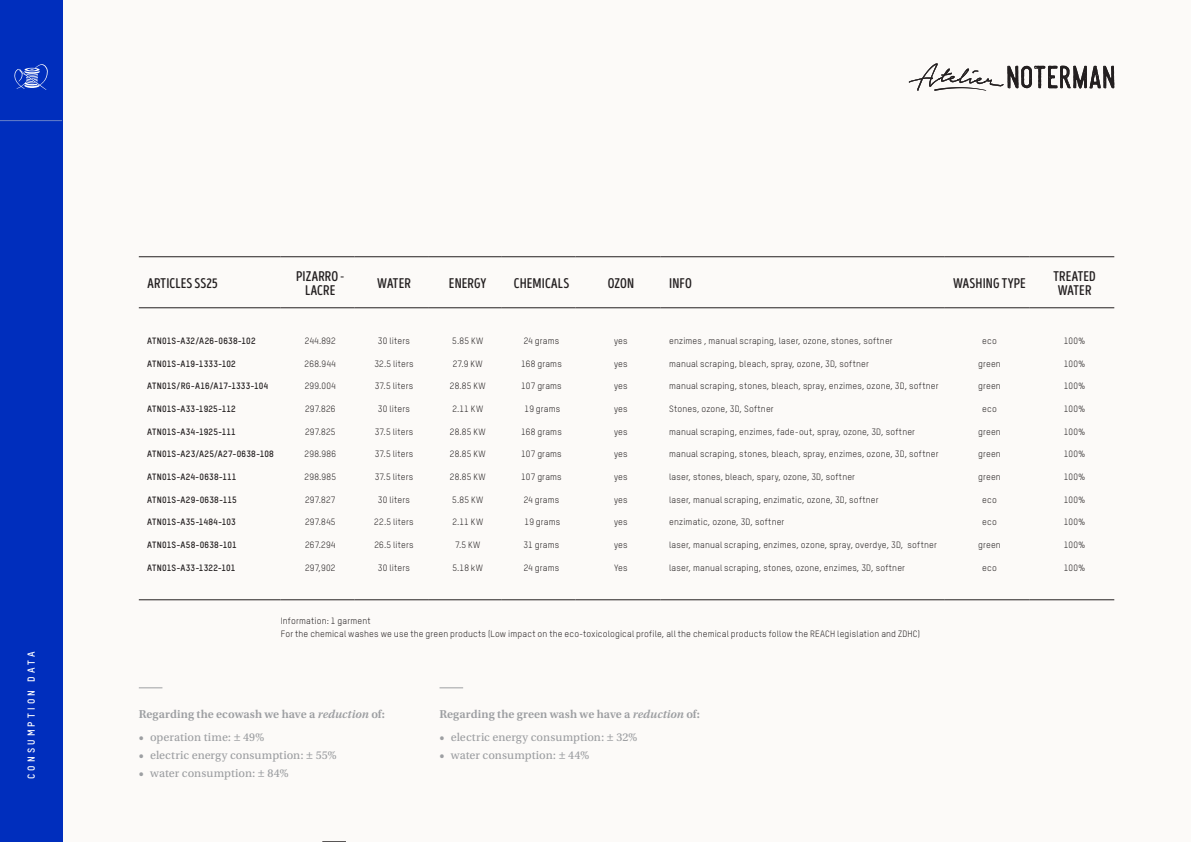
<style>
.page{position:relative;width:1191px;height:842px;background:#fcfaf8}
.page>*{position:absolute;margin:0;border:0;box-sizing:border-box;transform-origin:0 0}
.t1{font:14px/14px "Intro Head B Base";letter-spacing:.005em;color:#231f20;text-align:center}
.t2{font:12px "Utopia Std Capt";color:#9d9fa2}
.t3{font:600 12px "Utopia Std";letter-spacing:.005em;color:#9d9fa2}
.t4{font:700 10px "TSTARPRO";letter-spacing:.31em;color:#fff}
.t5{font:9px "TSTARPRO";letter-spacing:.02em;color:#231f20}
.t6{font:700 9px "TSTARPRO";letter-spacing:.015em;color:#231f20}
.s1{font-style:italic}
</style>
<div class="page">
<hr style="left:139px;top:256px;width:142px;height:1px;background:#231f20">
<hr style="left:281px;top:256px;width:73px;height:1px;background:#231f20">
<hr style="left:354px;top:256px;width:74px;height:1px;background:#231f20">
<hr style="left:428px;top:256px;width:74px;height:1px;background:#231f20">
<hr style="left:502px;top:256px;width:73px;height:1px;background:#231f20">
<hr style="left:575px;top:256px;width:85px;height:1px;background:#231f20">
<hr style="left:660px;top:256px;width:284px;height:1px;background:#231f20">
<hr style="left:944px;top:256px;width:85px;height:1px;background:#231f20">
<hr style="left:1029px;top:256px;width:85px;height:1px;background:#231f20">
<hr style="left:139px;top:307px;width:142px;height:1px;background:#231f20">
<hr style="left:281px;top:307px;width:73px;height:1px;background:#231f20">
<hr style="left:354px;top:307px;width:74px;height:1px;background:#231f20">
<hr style="left:428px;top:307px;width:74px;height:1px;background:#231f20">
<hr style="left:502px;top:307px;width:73px;height:1px;background:#231f20">
<hr style="left:575px;top:307px;width:85px;height:1px;background:#231f20">
<hr style="left:660px;top:307px;width:284px;height:1px;background:#231f20">
<hr style="left:944px;top:307px;width:85px;height:1px;background:#231f20">
<hr style="left:1029px;top:307px;width:85px;height:1px;background:#231f20">
<hr style="left:139px;top:599px;width:142px;height:1px;background:#231f20">
<hr style="left:281px;top:599px;width:73px;height:1px;background:#231f20">
<hr style="left:354px;top:599px;width:74px;height:1px;background:#231f20">
<hr style="left:428px;top:599px;width:74px;height:1px;background:#231f20">
<hr style="left:502px;top:599px;width:73px;height:1px;background:#231f20">
<hr style="left:575px;top:599px;width:85px;height:1px;background:#231f20">
<hr style="left:660px;top:599px;width:284px;height:1px;background:#231f20">
<hr style="left:944px;top:599px;width:85px;height:1px;background:#231f20">
<hr style="left:1029px;top:599px;width:85px;height:1px;background:#231f20">
<svg style="left:908px;top:63px;width:206px;height:28px"></svg>
<div style="left:0;top:0;width:62px;height:842px;background:#002ebd"></div>
<hr style="left:0;top:120px;width:62px;height:1px;background:#d1d2d4">
<svg style="left:14px;top:64px;width:34px;height:26px"></svg>
<svg style="left:322px;top:841px;width:24px;height:1px"></svg>
<svg style="left:139px;top:688px;width:23px;height:1px"></svg>
<svg style="left:439px;top:688px;width:24px;height:1px"></svg>
<p class="t4" style="left:25px;top:779px;width:129px;rotate:-90deg">CONSUMPTION DATA</p>
<p class="t1" style="left:147px;top:276px;width:72px">ARTICLES SS25</p>
<p class="t1" style="left:296px;top:269px;width:50px">PIZARRO -<br>LACRE</p>
<p class="t1" style="left:377px;top:276px;width:35px">WATER</p>
<p class="t1" style="left:449px;top:276px;width:39px">ENERGY</p>
<p class="t1" style="left:514px;top:276px;width:57px">CHEMICALS</p>
<p class="t1" style="left:607px;top:276px;width:28px">OZON</p>
<p class="t1" style="left:669px;top:276px;width:24px">INFO</p>
<p class="t1" style="left:953px;top:276px;width:74px">WASHING TYPE</p>
<p class="t1" style="left:1053px;top:269px;width:44px">TREATED<br>WATER</p>
<p class="t6" style="left:147px;top:335px;width:110px">ATN01S-A32/A26-0638-102</p>
<p class="t5" style="left:305px;top:335px;width:33px">244.892</p>
<p class="t5" style="left:378px;top:335px;width:34px">30 liters</p>
<p class="t5" style="left:452px;top:335px;width:32px">5.85 KW</p>
<p class="t5" style="left:524px;top:335px;width:37px">24 grams</p>
<p class="t5" style="left:614px;top:335px;width:15px">yes</p>
<p class="t5" style="left:669px;top:335px;width:225px">enzimes , manual scraping, laser, ozone, stones, softner</p>
<p class="t5" style="left:982px;top:335px;width:16px">eco</p>
<p class="t5" style="left:1063px;top:335px;width:23px">100%</p>
<p class="t6" style="left:147px;top:358px;width:90px">ATN01S-A19-1333-102</p>
<p class="t5" style="left:305px;top:358px;width:33px">268.944</p>
<p class="t5" style="left:374px;top:358px;width:41px">32.5 liters</p>
<p class="t5" style="left:453px;top:358px;width:32px">27.9 KW</p>
<p class="t5" style="left:521px;top:358px;width:42px">168 grams</p>
<p class="t5" style="left:614px;top:358px;width:15px">yes</p>
<p class="t5" style="left:669px;top:358px;width:201px">manual scraping, bleach, spray, ozone, 3D, softner</p>
<p class="t5" style="left:978px;top:358px;width:24px">green</p>
<p class="t5" style="left:1063px;top:358px;width:23px">100%</p>
<p class="t6" style="left:147px;top:380px;width:122px">ATN01S/RG-A16/A17-1333-104</p>
<p class="t5" style="left:305px;top:381px;width:33px">299.004</p>
<p class="t5" style="left:375px;top:381px;width:40px">37.5 liters</p>
<p class="t5" style="left:450px;top:381px;width:37px">28.85 KW</p>
<p class="t5" style="left:521px;top:381px;width:42px">107 grams</p>
<p class="t5" style="left:614px;top:381px;width:15px">yes</p>
<p class="t5" style="left:669px;top:381px;width:271px">manual scraping, stones, bleach, spray, enzimes, ozone, 3D, softner</p>
<p class="t5" style="left:978px;top:381px;width:24px">green</p>
<p class="t5" style="left:1063px;top:381px;width:23px">100%</p>
<p class="t6" style="left:147px;top:403px;width:90px">ATN01S-A33-1925-112</p>
<p class="t5" style="left:305px;top:403px;width:32px">297.826</p>
<p class="t5" style="left:378px;top:403px;width:34px">30 liters</p>
<p class="t5" style="left:452px;top:403px;width:32px">2.11 KW</p>
<p class="t5" style="left:524px;top:403px;width:37px">19 grams</p>
<p class="t5" style="left:614px;top:403px;width:15px">yes</p>
<p class="t5" style="left:669px;top:403px;width:106px">Stones, ozone, 3D, Softner</p>
<p class="t5" style="left:982px;top:403px;width:16px">eco</p>
<p class="t5" style="left:1063px;top:403px;width:23px">100%</p>
<p class="t6" style="left:147px;top:426px;width:90px">ATN01S-A34-1925-111</p>
<p class="t5" style="left:305px;top:426px;width:32px">297.825</p>
<p class="t5" style="left:375px;top:426px;width:40px">37.5 liters</p>
<p class="t5" style="left:450px;top:426px;width:37px">28.85 KW</p>
<p class="t5" style="left:521px;top:426px;width:42px">168 grams</p>
<p class="t5" style="left:614px;top:426px;width:15px">yes</p>
<p class="t5" style="left:669px;top:426px;width:247px">manual scraping, enzimes, fade-out, spray, ozone, 3D, softner</p>
<p class="t5" style="left:978px;top:426px;width:24px">green</p>
<p class="t5" style="left:1063px;top:426px;width:23px">100%</p>
<p class="t6" style="left:147px;top:448px;width:128px">ATN01S-A23/A25/A27-0638-108</p>
<p class="t5" style="left:304px;top:449px;width:33px">298.986</p>
<p class="t5" style="left:375px;top:449px;width:40px">37.5 liters</p>
<p class="t5" style="left:450px;top:449px;width:37px">28.85 KW</p>
<p class="t5" style="left:521px;top:449px;width:42px">107 grams</p>
<p class="t5" style="left:614px;top:449px;width:15px">yes</p>
<p class="t5" style="left:669px;top:449px;width:271px">manual scraping, stones, bleach, spray, enzimes, ozone, 3D, softner</p>
<p class="t5" style="left:978px;top:449px;width:24px">green</p>
<p class="t5" style="left:1063px;top:449px;width:23px">100%</p>
<p class="t6" style="left:147px;top:471px;width:91px">ATN01S-A24-0638-111</p>
<p class="t5" style="left:304px;top:471px;width:33px">298.985</p>
<p class="t5" style="left:375px;top:471px;width:40px">37.5 liters</p>
<p class="t5" style="left:450px;top:471px;width:37px">28.85 KW</p>
<p class="t5" style="left:521px;top:471px;width:42px">107 grams</p>
<p class="t5" style="left:614px;top:471px;width:15px">yes</p>
<p class="t5" style="left:669px;top:471px;width:187px">laser, stones, bleach, spary, ozone, 3D, softner</p>
<p class="t5" style="left:978px;top:471px;width:24px">green</p>
<p class="t5" style="left:1063px;top:471px;width:23px">100%</p>
<p class="t6" style="left:147px;top:494px;width:91px">ATN01S-A29-0638-115</p>
<p class="t5" style="left:305px;top:494px;width:32px">297.827</p>
<p class="t5" style="left:378px;top:494px;width:34px">30 liters</p>
<p class="t5" style="left:452px;top:494px;width:32px">5.85 KW</p>
<p class="t5" style="left:524px;top:494px;width:37px">24 grams</p>
<p class="t5" style="left:614px;top:494px;width:15px">yes</p>
<p class="t5" style="left:669px;top:494px;width:211px">laser, manual scraping, enzimatic, ozone, 3D, softner</p>
<p class="t5" style="left:982px;top:494px;width:16px">eco</p>
<p class="t5" style="left:1063px;top:494px;width:23px">100%</p>
<p class="t6" style="left:147px;top:516px;width:90px">ATN01S-A35-1484-103</p>
<p class="t5" style="left:305px;top:517px;width:32px">297.845</p>
<p class="t5" style="left:374px;top:517px;width:41px">22.5 liters</p>
<p class="t5" style="left:452px;top:517px;width:32px">2.11 KW</p>
<p class="t5" style="left:524px;top:517px;width:37px">19 grams</p>
<p class="t5" style="left:614px;top:517px;width:15px">yes</p>
<p class="t5" style="left:669px;top:517px;width:117px">enzimatic, ozone, 3D, softner</p>
<p class="t5" style="left:982px;top:517px;width:16px">eco</p>
<p class="t5" style="left:1063px;top:517px;width:23px">100%</p>
<p class="t6" style="left:147px;top:539px;width:91px">ATN01S-A58-0638-101</p>
<p class="t5" style="left:305px;top:539px;width:32px">267.294</p>
<p class="t5" style="left:374px;top:539px;width:41px">26.5 liters</p>
<p class="t5" style="left:455px;top:539px;width:27px">7.5 KW</p>
<p class="t5" style="left:523px;top:539px;width:37px">31 grams</p>
<p class="t5" style="left:614px;top:539px;width:15px">yes</p>
<p class="t5" style="left:669px;top:539px;width:269px">laser, manual scraping, enzimes, ozone, spray, overdye, 3D, softner</p>
<p class="t5" style="left:978px;top:539px;width:24px">green</p>
<p class="t5" style="left:1063px;top:539px;width:23px">100%</p>
<p class="t6" style="left:147px;top:562px;width:90px">ATN01S-A33-1322-101</p>
<p class="t5" style="left:305px;top:562px;width:32px">297,902</p>
<p class="t5" style="left:378px;top:562px;width:34px">30 liters</p>
<p class="t5" style="left:452px;top:562px;width:32px">5.18 kW</p>
<p class="t5" style="left:524px;top:562px;width:37px">24 grams</p>
<p class="t5" style="left:614px;top:562px;width:15px">Yes</p>
<p class="t5" style="left:669px;top:562px;width:237px">laser, manual scraping, stones, ozone, enzimes, 3D, softner</p>
<p class="t5" style="left:982px;top:562px;width:16px">eco</p>
<p class="t5" style="left:1063px;top:562px;width:23px">100%</p>
<p class="t5" style="left:281px;top:615px;width:92px">Information: 1 garment</p>
<p class="t5" style="left:281px;top:628px;width:641px">For the chemical washes we use the green products (Low impact on the eco-toxicological profile, all the chemical products follow the REACH legislation and ZDHC)</p>
<p class="t3" style="left:139px;top:707px;width:247px">Regarding the ecowash we have a <span class="s1">reduction</span> of:</p>
<p class="t2" style="left:139px;top:731px;width:127px">• operation time: ± 49%</p>
<p class="t2" style="left:139px;top:749px;width:199px">• electric energy consumption: ± 55%</p>
<p class="t2" style="left:139px;top:767px;width:151px">• water consumption: ± 84%</p>
<p class="t3" style="left:439px;top:707px;width:262px">Regarding the green wash we have a <span class="s1">reduction</span> of:</p>
<p class="t2" style="left:439px;top:731px;width:200px">• electric energy consumption: ± 32%</p>
<p class="t2" style="left:439px;top:749px;width:151px">• water consumption: ± 44%</p>
</div>
